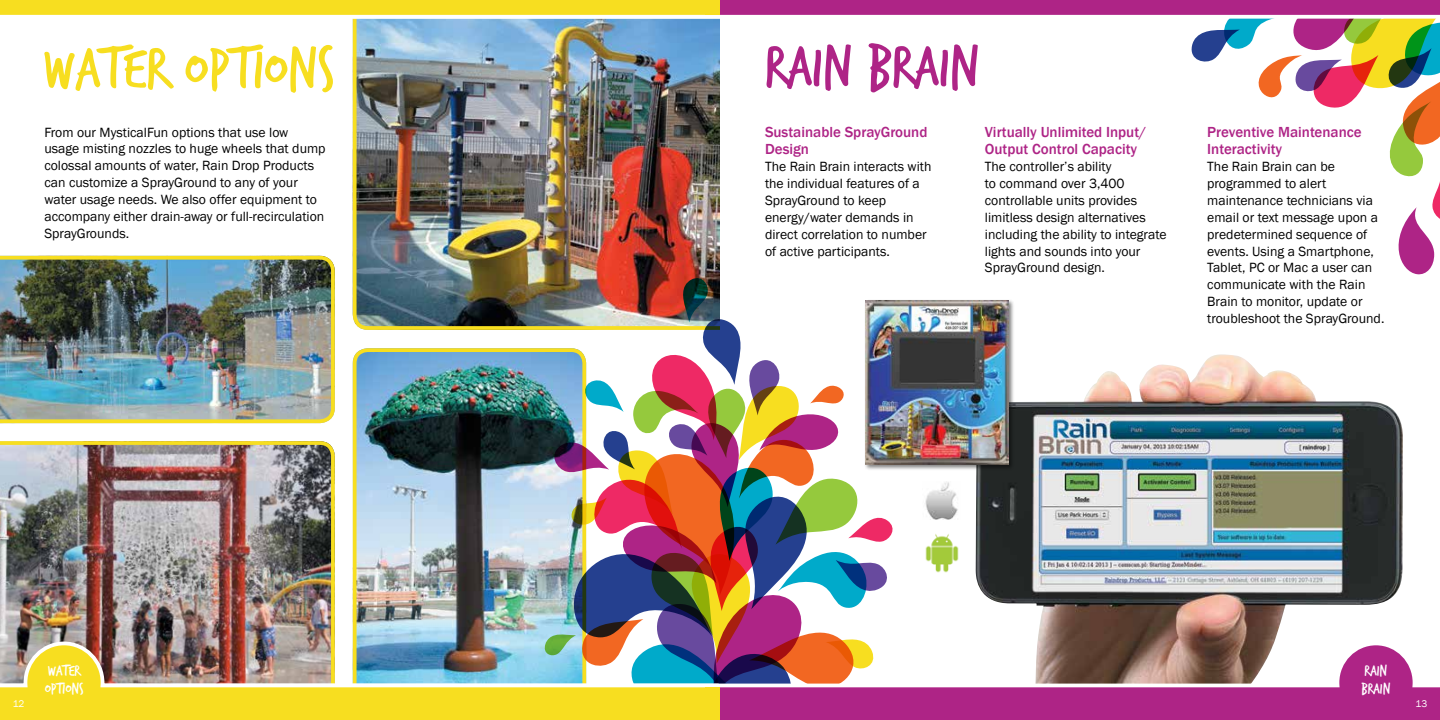
<style>
.page{position:relative;width:1440px;height:720px;background:#fff}
.page>*{position:absolute;margin:0;border:0;box-sizing:border-box;transform-origin:0 0}
.t1{font:62.5px "Trash Hand";color:#f7de20}
.t2{font:62.5px "Trash Hand";color:#ae2486}
.t3{font:16.25px/17.5px "Trash Hand";color:#fff}
.t4{font:500 15px/16.9px "Franklin Gothic";color:#ae2486}
.t5{font:13.75px/16.9px "Franklin Gothic";color:#000}
.t6{font:10px "Franklin Gothic";color:#fff}
</style>
<div class="page">
<img style="left:0;top:0;width:1440px;height:720px">
<h1 class="t1" style="left:44px;top:38px;width:292px">water options</h1>
<h1 class="t2" style="left:765px;top:36px;width:216px">rain brain</h1>
<p class="t4" style="left:765px;top:124px;width:164px">Sustainable SprayGround<br>Design</p>
<p class="t5" style="left:765px;top:158px;width:168px">The Rain Brain interacts with the individual features of a<br>SprayGround to keep energy/water demands in direct correlation to number of active participants.</p>
<p class="t5" style="left:44px;top:124px;width:283px">From our MysticalFun options that use low usage misting nozzles to huge wheels that dump colossal amounts of water, Rain Drop Products can customize a SprayGround to any of your water usage needs. We also offer equipment to accompany either drain-away or full-recirculation SprayGrounds.</p>
<p class="t4" style="left:985px;top:124px;width:163px">Virtually Unlimited Input/<br>Output Control Capacity</p>
<p class="t5" style="left:985px;top:158px;width:183px">The controller’s ability<br>to command over 3,400 controllable units provides limitless design alternatives including the ability to integrate lights and sounds into your<br>SprayGround design.</p>
<p class="t4" style="left:1207px;top:124px;width:156px">Preventive Maintenance<br>Interactivity</p>
<p class="t5" style="left:1207px;top:158px;width:179px">The Rain Brain can be programmed to alert maintenance technicians via email or text message upon a predetermined sequence of events. Using a Smartphone,<br>Tablet, PC or Mac a user can communicate with the Rain<br>Brain to monitor, update or troubleshoot the SprayGround.</p>
<p class="t3" style="left:45px;top:663px;width:41px">water options</p>
<p class="t3" style="left:1362px;top:663px;width:30px">rain brain</p>
<p class="t6" style="left:13px;top:698px;width:13px">12</p>
<p class="t6" style="left:1416px;top:698px;width:13px">13</p>
</div>
